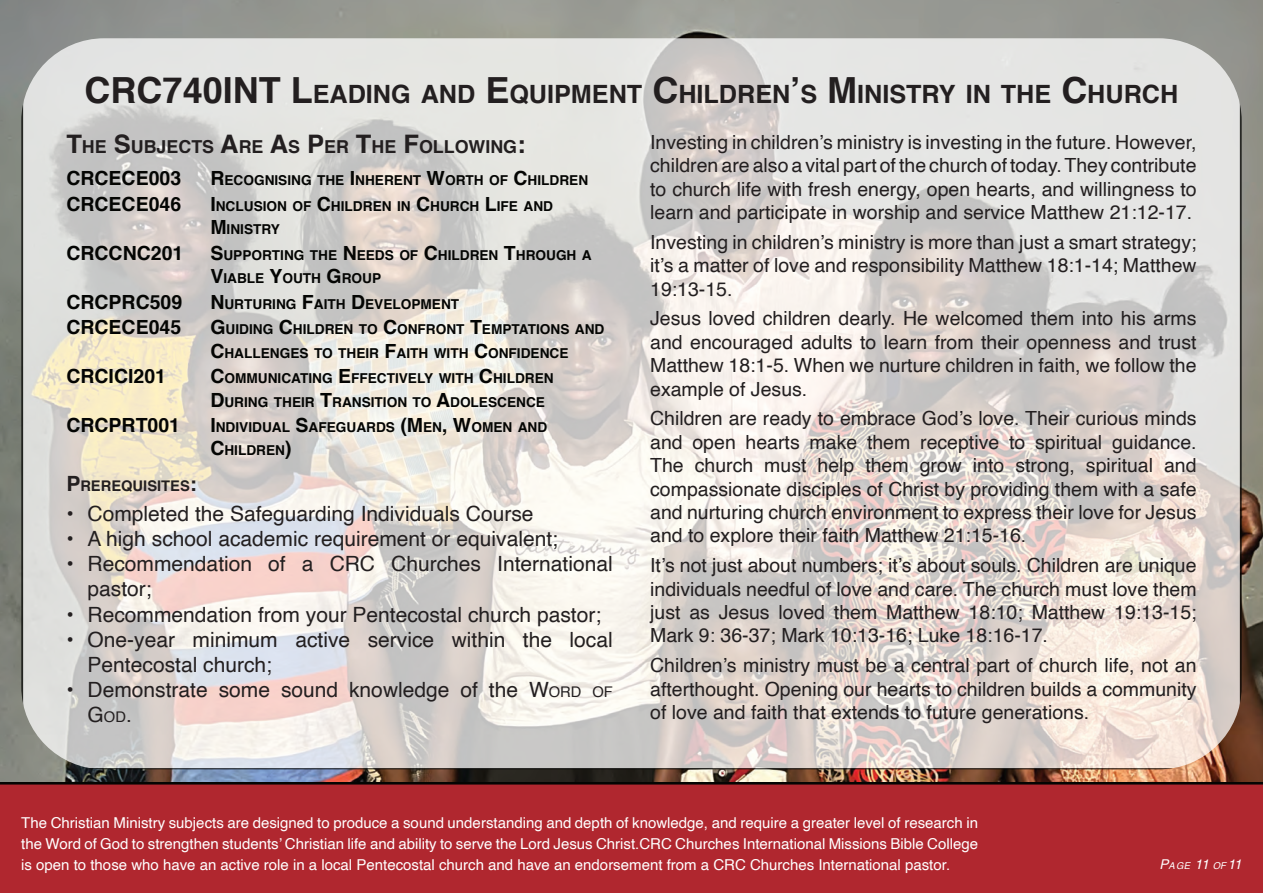
<style>
.page{position:relative;width:1263px;height:893px;background:#fff}
.page>*{position:absolute;margin:0;border:0;box-sizing:border-box;transform-origin:0 0}
.t1{font:700 25.5px "Helvetica";color:#231f20}
.t2{font:700 25.2px "Helvetica";color:#231f20}
.t3{font:21px/25.2px "Helvetica";color:#231f20}
.t4{font:700 21px "Helvetica";color:#231f20}
.t5{font:19.5px/23.4px "Helvetica";color:#231f20;text-align:justify}
.t6{font:700 19.5px "Helvetica";color:#040503}
.t7{font:700 17.85px "Helvetica";color:#231f20}
.t8{font:15px/21px "Helvetica";color:#fff;text-align:justify}
.t9{font:700 14.7px "Helvetica";color:#231f20}
.t10{font:700 13.65px "Helvetica";color:#040503}
.t11{font:italic 13.5px "Helvetica";color:#fff}
.s1{font-size:36px}
.s2{font-size:25.5px}
.s3{font-size:19.5px}
.s4{font-size:21px}
.s5{font-style:inherit}
.s6{font-size:14.7px}
.s7{font-size:9.45px}
</style>
<div class="page">
<img style="left:0;top:0;width:1263px;height:782px">
<div style="left:0;top:782px;width:1263px;height:111px;background:#b0272f"></div>
<img style="left:21px;top:38px;width:1221px;height:731px">
<p class="t2" style="left:85px;top:74px;width:1095px"><span class="s1">CRC740INT L</span>EADING AND <span class="s1">E</span>QUIPMENT <span class="s1">C</span>HILDREN<span class="s1">’</span>S <span class="s1">M</span> INISTRY IN THE <span class="s1">C</span>HURCH</p>
<p class="t7" style="left:66px;top:133px;width:113px"><span class="s2">T</span>HE <span class="s2">S</span>UBJECTS</p>
<p class="t7" style="left:220px;top:133px;width:212px"><span class="s2">A</span>RE <span class="s2">A</span>S <span class="s2">P</span>ER <span class="s2">T</span>HE <span class="s2">F</span>OLLOWING</p>
<h1 class="t1" style="left:517px;top:124px;width:10px">:</h1>
<p class="t6" style="left:66px;top:163px;width:116px">CRCECE003</p>
<p class="t10" style="left:210px;top:169px;width:24px"><span class="s3">R</span>ECOGNISING</p>
<p class="t10" style="left:317px;top:169px;width:49px">THE <span class="s3">I</span>NHERENT</p>
<p class="t10" style="left:427px;top:169px;width:29px"><span class="s3">W</span>ORTH</p>
<p class="t10" style="left:489px;top:169px;width:48px">OF <span class="s3">C</span>HILDREN</p>
<p class="t6" style="left:66px;top:188px;width:116px">CRCECE046</p>
<p class="t10" style="left:210px;top:195px;width:16px"><span class="s3">I</span>NCLUSION</p>
<p class="t10" style="left:292px;top:195px;width:48px">OF <span class="s3">C</span>HILDREN</p>
<p class="t10" style="left:397px;top:195px;width:44px">IN <span class="s3">C</span>HURCH</p>
<p class="t10" style="left:485px;top:195px;width:50px"><span class="s3">L</span>IFE AND</p>
<p class="t10" style="left:210px;top:218px;width:25px"><span class="s3">M</span>INISTRY</p>
<p class="t6" style="left:66px;top:237px;width:119px">CRCCNC201</p>
<p class="t10" style="left:210px;top:244px;width:23px"><span class="s3">S</span>UPPORTING</p>
<p class="t10" style="left:310px;top:244px;width:57px">THE <span class="s3">N</span>EEDS</p>
<p class="t10" style="left:399px;top:244px;width:48px">OF <span class="s3">C</span>HILDREN</p>
<p class="t10" style="left:504px;top:244px;width:23px"><span class="s3">T</span>HROUGH</p>
<p class="t10" style="left:582px;top:244px;width:11px">A</p>
<p class="t10" style="left:210px;top:267px;width:83px"><span class="s3">V</span>IABLE <span class="s3">Y</span>OUTH</p>
<p class="t10" style="left:326px;top:267px;width:26px"><span class="s3">G</span>ROUP</p>
<p class="t6" style="left:66px;top:286px;width:117px">CRCPRC509</p>
<p class="t10" style="left:210px;top:293px;width:24px"><span class="s3">N</span>URTURING</p>
<p class="t10" style="left:302px;top:293px;width:21px"><span class="s3">F</span>AITH</p>
<p class="t10" style="left:351px;top:293px;width:25px"><span class="s3">D</span>EVELOPMENT</p>
<p class="t6" style="left:66px;top:312px;width:116px">CRCECE045</p>
<p class="t10" style="left:210px;top:318px;width:24px"><span class="s3">G</span>UIDING</p>
<p class="t10" style="left:279px;top:318px;width:24px"><span class="s3">C</span>HILDREN</p>
<p class="t10" style="left:359px;top:318px;width:78px">TO <span class="s3">C</span>ON FRONT</p>
<p class="t10" style="left:470px;top:318px;width:22px"><span class="s3">T</span>EMPTATIONS</p>
<p class="t10" style="left:575px;top:318px;width:11px">AND</p>
<p class="t10" style="left:210px;top:342px;width:25px"><span class="s3">C</span>HALLENGES</p>
<p class="t10" style="left:314px;top:342px;width:34px">TO THEIR</p>
<p class="t10" style="left:385px;top:342px;width:21px"><span class="s3">F</span>AITH</p>
<p class="t10" style="left:434px;top:342px;width:10px">WITH</p>
<p class="t10" style="left:474px;top:342px;width:53px"><span class="s3">C</span>ON FIDENCE</p>
<p class="t6" style="left:66px;top:360px;width:101px">CRCICI201</p>
<p class="t10" style="left:210px;top:367px;width:24px"><span class="s3">C</span>OMMUNICATING</p>
<p class="t10" style="left:338px;top:367px;width:39px"><span class="s3">E</span>FFECTIVELY</p>
<p class="t10" style="left:439px;top:367px;width:10px">WITH</p>
<p class="t10" style="left:479px;top:367px;width:24px"><span class="s3">C</span>HILDREN</p>
<p class="t10" style="left:210px;top:391px;width:24px"><span class="s3">D</span>URING</p>
<p class="t10" style="left:274px;top:391px;width:10px">THEIR</p>
<p class="t10" style="left:320px;top:391px;width:22px"><span class="s3">T</span>RANSITION</p>
<p class="t10" style="left:413px;top:391px;width:48px">TO <span class="s3">A</span>DOLESCENCE</p>
<p class="t6" style="left:66px;top:409px;width:115px">CRCPRT001</p>
<p class="t10" style="left:210px;top:416px;width:15px"><span class="s3">I</span>NDIVIDUAL</p>
<p class="t10" style="left:296px;top:416px;width:42px"><span class="s3">S</span>AFEGUARDS</p>
<p class="t10" style="left:400px;top:416px;width:82px"><span class="s3">(M</span>EN <span class="s3">, W</span>OMEN</p>
<p class="t10" style="left:518px;top:416px;width:11px">AND</p>
<p class="t10" style="left:210px;top:440px;width:24px"><span class="s3">C</span>HILDREN</p>
<p class="t6" style="left:285px;top:433px;width:8px">)</p>
<p class="t9" style="left:66px;top:474px;width:25px"><span class="s4">P</span>RERE</p>
<p class="t9" style="left:121px;top:474px;width:21px">QUISITES</p>
<p class="t4" style="left:190px;top:467px;width:8px">:</p>
<p class="t3" style="left:66px;top:501px;width:469px">• Completed the Safeguarding Individuals Course</p>
<p class="t3" style="left:66px;top:527px;width:493px">• A high school academic requirement or equivalent;</p>
<p class="t3" style="left:88px;top:552px;width:527px;text-indent:-21px">• Recommendation of a CRC Churches International pastor;</p>
<p class="t3" style="left:66px;top:602px;width:536px">• Recommendation from your Pentecostal church pastor;</p>
<p class="t3" style="left:88px;top:627px;width:527px;text-indent:-21px">• One-year minimum active service within the local<br>Pentecostal church;</p>
<p class="t3" style="left:88px;top:678px;width:527px;text-indent:-21px">• Demonstrate some sound knowledge of the <span class="s5">W</span><span class="s6">ORD OF<br></span><span class="s5">G</span><span class="s6">OD</span><span class="s5">.</span></p>
<p class="t5" style="left:650px;top:131px;width:548px">Investing in children’s ministry is investing in the future. However, children are also a vital part of the church of today. They contribute to church life with fresh energy, open hearts, and willingness to learn and participate in worship and service Matthew 21:12-17.</p>
<p class="t5" style="left:650px;top:231px;width:548px">Investing in children’s ministry is more than just a smart strategy; it’s a matter of love and responsibility Matthew 18:1-14; Matthew 19:13-15.</p>
<p class="t5" style="left:650px;top:307px;width:548px">Jesus loved children dearly. He welcomed them into his arms and encouraged adults to learn from their openness and trust Matthew 18:1-5. When we nurture children in faith, we follow the example of Jesus.</p>
<p class="t5" style="left:650px;top:407px;width:548px">Children are ready to embrace God’s love. Their curious minds and open hearts make them receptive to spiritual guidance.<br>The church must help them grow into strong, spiritual and compassionate disciples of Christ by providing them with a safe and nurturing church environment to express their love for Jesus and to explore their faith Matthew 21:15-16.</p>
<p class="t5" style="left:650px;top:554px;width:548px">It’s not just about numbers; it’s about souls. Children are unique individuals needful of love and care. The church must love them just as Jesus loved them Matthew 18:10; Matthew 19:13-15; Mark 9: 36-37; Mark 10:13-16; Luke 18:16-17.</p>
<p class="t5" style="left:650px;top:654px;width:548px">Children’s ministry must be a central part of church life, not an afterthought. Opening our hearts to children builds a community of love and faith that extends to future generations.</p>
<p class="t8" style="left:21px;top:812px;width:958px">The Christian Ministry subjects are designed to produce a sound understanding and depth of knowledge, and require a greater level of research in the Word of God to strengthen students’ Christian life and ability to serve the Lord Jesus Christ.CRC Churches International Missions Bible College is open to those who have an active role in a local Pentecostal church and have an endorsement from a CRC Churches International pastor.</p>
<p class="t11" style="left:1159px;top:853px;width:84px">P<span class="s7">AGE</span> 11 <span class="s7">OF</span> 11</p>
</div>
